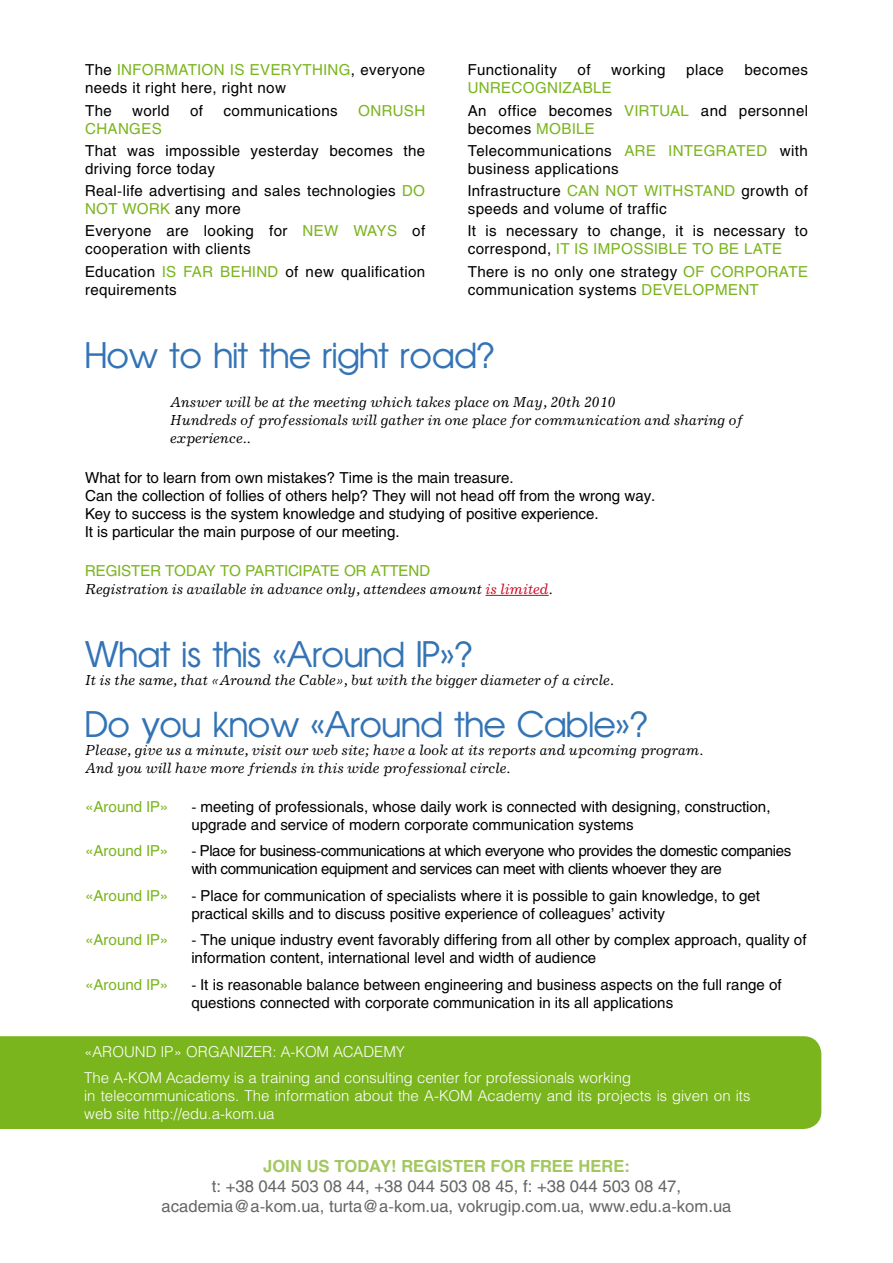
<style>
.page{position:relative;width:893px;height:1263px;background:#fff}
.page>*{position:absolute;margin:0;border:0;box-sizing:border-box;transform-origin:0 0}
.t1{font:36px "Forward";color:#3474b5}
.t2{font:16.5px/19.8px "Helios";color:#646567;text-align:center}
.t3{font:700 16.5px "Helios";color:#a2c75f}
.t4{font:15px/18px "Helios";color:#000}
.t5{font:15px/18px "Helios";letter-spacing:.025em;color:#000}
.t6{font:italic 15px/18px "Journal C";color:#000}
.t7{font:300 15px/26.5px "Helios";color:#fff}
.t8{font:15px/18px "Helios";letter-spacing:-.025em;color:#000}
.t9{font:15px "Helios";color:#7ab51d}
.t10{font:15px "Helios";letter-spacing:.025em;color:#7ab51d}
.s1{color:#000}
.s2{color:#7ab51d}
.s3{color:#cd071e}
</style>
<div class="page">
<hr style="left:486px;top:595px;width:63px;height:1px;background:#cd071e">
<div style="left:0;top:1036px;width:821px;height:93px;background:#7ab51d"></div>
<p class="t10" style="left:85px;top:61px;width:92px"><span class="s1">The</span> informat</p>
<p class="t5" style="left:85px;top:61px;width:342px;text-indent:113px"><span class="s2">ion is everything</span>, everyone needs it right here, right now</p>
<p class="t4" style="left:85px;top:101px;width:28px">The</p>
<p class="t4" style="left:132px;top:101px;width:39px">world</p>
<p class="t4" style="left:190px;top:101px;width:15px">of</p>
<p class="t5" style="left:224px;top:101px;width:116px">communications</p>
<p class="t9" style="left:358px;top:101px;width:69px">onrush</p>
<p class="t10" style="left:85px;top:119px;width:78px">changes</p>
<p class="t5" style="left:85px;top:141px;width:342px">That was impossible yesterday becomes the driving force today</p>
<p class="t5" style="left:85px;top:182px;width:338px">Real-life advertising and sales technologies <span class="s2">do not work</span> any more</p>
<p class="t5" style="left:85px;top:222px;width:342px">Everyone are looking for <span class="s2">new ways</span> of cooperation with clients</p>
<p class="t5" style="left:85px;top:262px;width:342px">Education <span class="s2">is far behind</span> of new qualification requirements</p>
<p class="t4" style="left:468px;top:61px;width:91px">Functionality</p>
<p class="t4" style="left:578px;top:61px;width:15px">of</p>
<p class="t4" style="left:611px;top:61px;width:56px">working</p>
<p class="t4" style="left:686px;top:61px;width:39px">place</p>
<p class="t4" style="left:744px;top:61px;width:65px">becomes</p>
<p class="t5" style="left:468px;top:77px;width:342px;line-height:22.2px"><span class="s2">unrecognizable<br></span>An office becomes <span class="s2">virtual</span> and personnel</p>
<p class="t5" style="left:468px;top:117px;width:342px;line-height:22.2px">becomes <span class="s2">mobile<br></span>Telecommunications <span class="s2">are integrated</span> with</p>
<p class="t5" style="left:468px;top:157px;width:342px;line-height:22.2px">business applications<br>Infrastructure <span class="s2">can not withstand</span> growth of</p>
<p class="t5" style="left:468px;top:198px;width:342px;line-height:22.2px">speeds and volume of traffic<br>It is necessary to change, it is necessary to</p>
<p class="t5" style="left:468px;top:238px;width:342px;line-height:22.2px">correspond, <span class="s2">it is impossible to be late<br></span>There is no only one strategy <span class="s2">o f co rpo rate</span></p>
<p class="t5" style="left:468px;top:280px;width:288px">communication systems <span class="s2">development</span></p>
<h1 class="t1" style="left:85px;top:337px;width:411px">How to hit the right road?</h1>
<p class="t6" style="left:170px;top:394px;width:575px">Answer will be at the meeting which takes place on May, 20th 2010<br>Hundreds of professionals will gather in one place for communication and sharing of experience..</p>
<p class="t4" style="left:85px;top:468px;width:572px">What for to learn from own mistakes? Time is the main treasure.<br>Can the collection of follies of others help? They will not head off from the wrong way.<br>Key to success is the system knowledge and studying of positive experience.<br>It is particular the main purpose of our meeting.</p>
<p class="t9" style="left:85px;top:562px;width:347px">Register today to participate or attend</p>
<p class="t6" style="left:85px;top:580px;width:469px">Registration is available in advance only, attendees amount <span class="s3">is limited</span>.</p>
<h1 class="t1" style="left:85px;top:636px;width:389px">What is this «Around IP»?</h1>
<p class="t6" style="left:85px;top:671px;width:530px">It is the same, that «Around the Cable», but with the bigger diameter of a circle.</p>
<h1 class="t1" style="left:85px;top:706px;width:565px">Do you know «Around the Cable»?</h1>
<p class="t6" style="left:85px;top:741px;width:620px">Please, give us a minute, visit our web site; have a look at its reports and upcoming program.<br>And you will have more friends in this wide professional circle.</p>
<p class="t9" style="left:85px;top:798px;width:85px">«Around IP »</p>
<p class="t4" style="left:191px;top:797px;width:581px">- meeting of professionals, whose daily work is connected with designing, construction, upgrade and service of modern corporate communication systems</p>
<p class="t9" style="left:85px;top:842px;width:85px">«Around IP »</p>
<p class="t8" style="left:191px;top:842px;width:601px">- Place for business-communications at which everyone who provides the domestic companies with communication equipment and services can meet with clients whoever they are</p>
<p class="t9" style="left:85px;top:887px;width:85px">«Around IP »</p>
<p class="t4" style="left:191px;top:886px;width:570px">- Place for communication of specialists where it is possible to gain knowledge, to get practical skills and to discuss positive experience of colleagues’ activity</p>
<p class="t9" style="left:85px;top:931px;width:85px">«Around IP »</p>
<p class="t4" style="left:191px;top:931px;width:617px">- The unique industry event favorably differing from all other by complex approach, quality of information content, international level and width of audience</p>
<p class="t9" style="left:85px;top:976px;width:85px">«Around IP »</p>
<p class="t4" style="left:191px;top:975px;width:592px">- It is reasonable balance between engineering and business aspects on the full range of questions connected with corporate communication in its all applications</p>
<p class="t7" style="left:84px;top:1038px;width:548px">«AROUND IP» ORGANIZER: A-KOM ACADEMY<br>The A-KOM Academy is a training and consulting center for professionals working</p>
<p class="t7" style="left:84px;top:1087px;width:668px;line-height:18px">in telecommunications. The information about the A-KOM Academy and its projects is given on its web site http://edu.a-kom.ua</p>
<p class="t3" style="left:263px;top:1157px;width:368px">JOIN US TODAY! REGISTER FOR FREE HERE:</p>
<p class="t2" style="left:161px;top:1176px;width:571px">t: +38 044 503 08 44, +38 044 503 08 45, f: +38 044 503 08 47, academia@a-kom.ua, turta@a-kom.ua, vokrugip.com.ua, www.edu.a-kom.ua</p>
</div>
